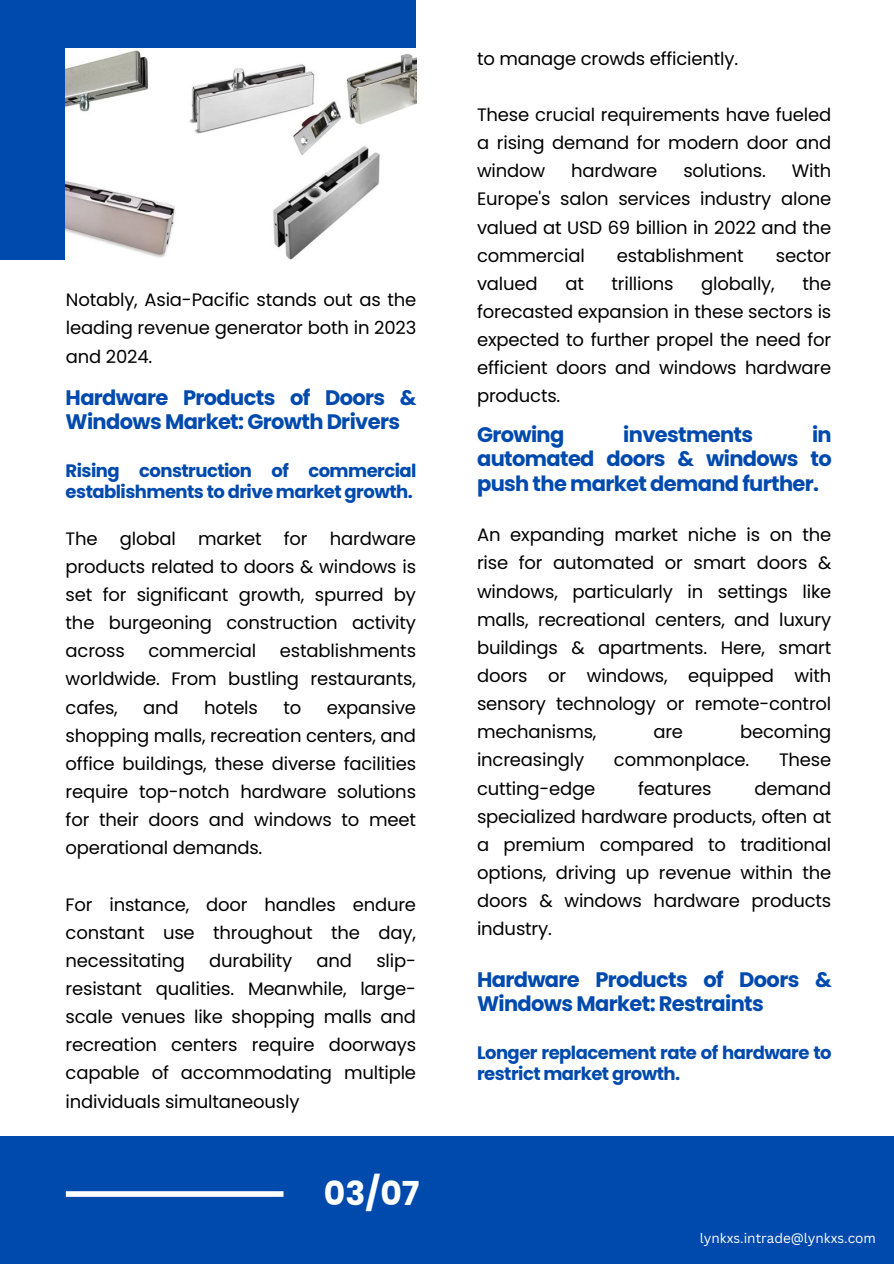
<style>
.page{position:relative;width:894px;height:1264px;background:#fff}
.page>*{position:absolute;margin:0;border:0;box-sizing:border-box;transform-origin:0 0}
.t1{font:700 33px "Poppins";color:#fff}
.t2{font:700 21px/24.8px "Poppins";letter-spacing:-.03em;color:#004aad}
.t3{font:18px/28.2px "Poppins";letter-spacing:-.01em;color:#000;text-align:justify}
.t4{font:700 18px/21.3px "Poppins";letter-spacing:-.03em;color:#004aad}
.t5{font:13.5px "Canva Sans";color:#fff}
</style>
<div class="page">
<div style="left:0;top:0;width:416px;height:260px;background:#004aad"></div>
<div style="left:0;top:1135px;width:893px;height:128px;background:#004aad"></div>
<div style="left:66px;top:1191px;width:217px;height:5px;background:#fff"></div>
<img style="left:66px;top:48px;width:350px;height:212px">
<p class="t3" style="left:66px;top:286px;width:352px">Notably, Asia-Pacific stands out as the leading revenue generator both in 2023 and 2024.</p>
<h4 class="t2" style="left:66px;top:385px;width:352px">Hardware Products of Doors &amp;<br>Windows Market: Growth Drivers</h4>
<p class="t4" style="left:66px;top:459px;width:352px">Rising construction of commercial establishments to drive market growth.</p>
<p class="t3" style="left:66px;top:524px;width:352px">The global market for hardware products related to doors &amp; windows is set for significant growth, spurred by the burgeoning construction activity across</p>
<p class="t3" style="left:66px;top:637px;width:352px;text-indent:214px">establishments worldwide. From bustling restaurants, cafes,</p>
<p class="t3" style="left:148px;top:637px;width:109px">commercial</p>
<p class="t3" style="left:66px;top:693px;width:352px;text-indent:261px">expansive shopping malls, recreation centers, and office buildings, these diverse facilities require top-notch hardware solutions for their doors and windows to meet operational demands.</p>
<h4 class="t3" style="left:66px;top:890px;width:352px">For instance, door handles endure constant use throughout the day, necessitating</h4>
<p class="t3" style="left:143px;top:693px;width:37px">and</p>
<p class="t3" style="left:204px;top:693px;width:55px">hotels</p>
<p class="t3" style="left:283px;top:693px;width:19px">to</p>
<h4 class="t3" style="left:66px;top:946px;width:352px;text-indent:311px">slip&shy;resistant qualities. Meanwhile, large&shy;scale venues like shopping malls and recreation centers require doorways capable of accommodating multiple individuals simultaneously</h4>
<h4 class="t3" style="left:209px;top:946px;width:85px">durability</h4>
<h4 class="t3" style="left:316px;top:946px;width:37px">and</h4>
<p class="t1" style="left:324px;top:1169px;width:97px">03/07</p>
<p class="t3" style="left:477px;top:44px;width:263px">to manage crowds efficiently.</p>
<p class="t3" style="left:477px;top:101px;width:355px">These crucial requirements have fueled a rising demand for modern door and window</p>
<p class="t3" style="left:477px;top:157px;width:355px;text-indent:314px">With Europe's salon services industry alone valued at USD 69 billion in 2022 and the commercial</p>
<p class="t3" style="left:571px;top:157px;width:88px">hardware</p>
<p class="t3" style="left:683px;top:157px;width:84px">solutions.</p>
<p class="t3" style="left:616px;top:241px;width:128px">establishment</p>
<p class="t3" style="left:775px;top:241px;width:57px">sector</p>
<p class="t3" style="left:477px;top:269px;width:62px">valued</p>
<p class="t3" style="left:565px;top:269px;width:20px">at</p>
<p class="t3" style="left:611px;top:269px;width:63px">trillions</p>
<p class="t3" style="left:701px;top:269px;width:75px">globally,</p>
<p class="t3" style="left:477px;top:269px;width:355px;text-indent:325px">the forecasted expansion in these sectors is expected to further propel the need for efficient doors and windows hardware products.</p>
<h2 class="t2" style="left:477px;top:422px;width:89px">Growing</h2>
<h2 class="t2" style="left:623px;top:422px;width:131px">investments</h2>
<h2 class="t2" style="left:477px;top:422px;width:356px;text-align:justify;text-indent:335px">in automated doors &amp; windows to push the market demand further.</h2>
<h3 class="t3" style="left:477px;top:521px;width:355px">An expanding market niche is on the rise for automated or smart doors &amp; windows, particularly in settings like malls, recreational centers, and luxury buildings &amp; apartments. Here, smart doors or windows, equipped with sensory technology or remote-control mechanisms,</h3>
<h3 class="t3" style="left:653px;top:718px;width:31px">are</h3>
<h3 class="t3" style="left:739px;top:718px;width:93px">becoming</h3>
<h3 class="t3" style="left:477px;top:746px;width:109px">increasingly</h3>
<h3 class="t3" style="left:613px;top:746px;width:137px">commonplace.</h3>
<h3 class="t3" style="left:778px;top:746px;width:54px">These</h3>
<h3 class="t3" style="left:477px;top:774px;width:120px">cutting-edge</h3>
<h3 class="t3" style="left:638px;top:774px;width:75px">features</h3>
<h3 class="t3" style="left:477px;top:774px;width:355px;text-indent:277px">demand specialized hardware products, often at a premium compared to traditional options, driving up revenue within the doors &amp; windows hardware products industry.</h3>
<h1 class="t2" style="left:477px;top:966px;width:356px">Hardware Products of Doors &amp;<br>Windows Market: Restraints</h1>
<p class="t4" style="left:477px;top:1041px;width:356px">Longer replacement rate of hardware to restrict market growth.</p>
<h2 class="t5" style="left:699px;top:1228px;width:177px">lynkxs.intrade@lynkxs.com</h2>
</div>
